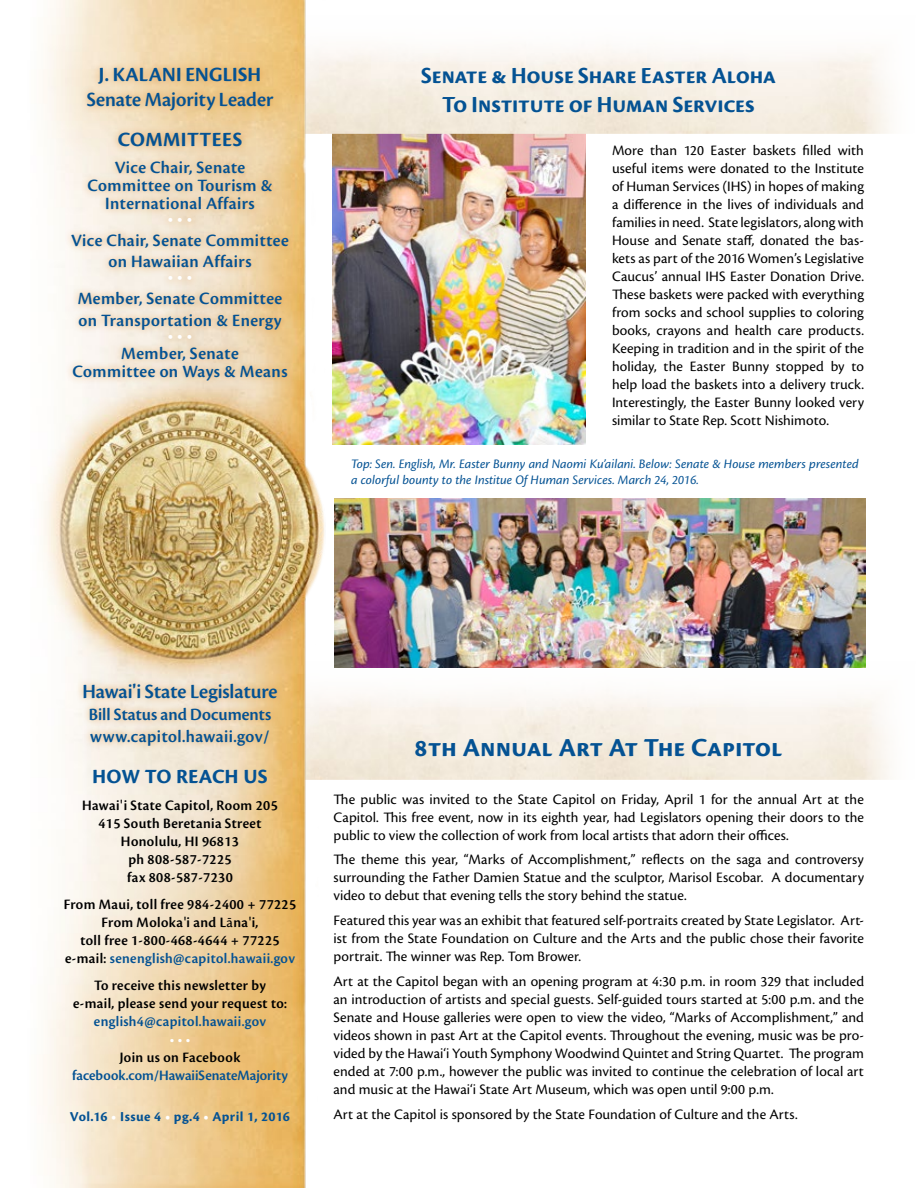
<style>
.page{position:relative;width:918px;height:1188px;background:#fff}
.page>*{position:absolute;margin:0;border:0;box-sizing:border-box;transform-origin:0 0}
.t1{font:700 27px "Cronos Pro";color:#045293}
.t2{font:24px/28.8px "Cronos Pro Bold Disp";color:#045293;text-align:center}
.t3{font:21px "Cronos Pro Semibold Disp";color:#045293}
.t4{font:21px "Cronos Pro Bold Disp";letter-spacing:.01em;color:#045293}
.t5{font:21px "Cronos Pro Bold Capt";letter-spacing:-.005em;color:#045293}
.t6{font:21px "Cronos Pro Bold Subh";letter-spacing:.02em;color:#045293}
.t7{font:18px/18px "Cronos Pro Semibold Disp";letter-spacing:.025em;color:#045293;text-align:center}
.t8{font:18px "Cronos Pro Semibold Disp";color:#fff}
.t9{font:15px/18px "Cronos Pro";letter-spacing:.005em;color:#000;text-align:justify}
.t10{font:15px/18px "Cronos Pro Semibold Disp";letter-spacing:.025em;color:#000;text-align:center}
.t11{font:15px "Cronos Pro Semibold Disp";letter-spacing:.015em;color:#045293}
.t12{font:15px "Cronos Pro Semibold Disp";color:#fff}
.t13{font:700 14.25px "Cronos Pro";letter-spacing:.005em;color:#045293}
.t14{font:italic 13.5px/16.2px "Cronos Pro";letter-spacing:.005em;color:#045293}
.s1{font-family:"Cronos Pro Bold Disp"}
.s2{font-family:"Calibri"}
.s3{font-family:"Cronos Pro"}
.s4{color:#045293}
.s5{color:#fff}
</style>
<div class="page">
<img style="left:333px;top:133px;width:252px;height:312px">
<img style="left:334px;top:498px;width:532px;height:160px">
<img style="left:333px;top:658px;width:557px;height:121px">
<img style="left:43px;top:0;width:290px;height:1188px">
<div style="left:64px;top:59px;width:232px;height:329px;background:#df943c;opacity:.75"></div>
<div style="left:75px;top:676px;width:210px;height:77px;background:#df943c;opacity:.75"></div>
<h3 class="t4" style="left:99px;top:62px;width:164px">J. KALANI ENGLISH</h3>
<h3 class="t3" style="left:87px;top:87px;width:188px">Senate Majority Leader</h3>
<h3 class="t6" style="left:118px;top:128px;width:126px">COMMITTEES</h3>
<p class="t7" style="left:88px;top:159px;width:186px">Vice Chair, Senate<br>Committee on Tourism &amp;<br>International Affairs</p>
<p class="t8" style="left:168px;top:208px;width:26px">• • •</p>
<p class="t7" style="left:71px;top:230px;width:219px;line-height:21.6px">Vice Chair, Senate Committee on Hawaiian Affairs</p>
<p class="t8" style="left:168px;top:267px;width:26px">• • •</p>
<p class="t7" style="left:78px;top:288px;width:206px;line-height:21.6px;text-align:left">Member, Senate Committee on Transportation &amp; Energy</p>
<p class="t8" style="left:168px;top:325px;width:26px">• • •</p>
<p class="t7" style="left:73px;top:344px;width:217px">Member, Senate<br>Committee on Ways &amp; Means</p>
<h2 class="t2" style="left:421px;top:62px;width:356px">Senate &amp; House Share Easter Aloha<br>To Institute of Human Services</h2>
<p class="t9" style="left:612px;top:142px;width:254px">More than 120 Easter baskets filled with useful items were donated to the Institute of Human Services (IHS) in hopes of making a difference in the lives of individuals and families in need. State legislators, along with House and Senate staff, donated the bas&shy;kets as part of the 2016 Women’s Legislative Caucus’ annual IHS Easter Donation Drive.<br>These baskets were packed with everything from socks and school supplies to coloring books, crayons and health care products.<br>Keeping in tradition and in the spirit of the holiday, the Easter Bunny stopped by to help load the baskets into a delivery truck.<br>Interestingly, the Easter Bunny looked very similar to State Rep. Scott Nishimoto.</p>
<p class="t14" style="left:351px;top:455px;width:509px">Top: Sen. English, Mr. Easter Bunny and Naomi Ku’ailani. Below: Senate &amp; House members presented a colorful bounty to the Institue Of Human Services. March 24, 2016.</p>
<h3 class="t3" style="left:82px;top:680px;width:197px">Hawai<span class="s1">'</span>i State Legislature</h3>
<p class="t7" style="left:89px;top:704px;width:184px;line-height:21.6px;text-align:left">Bill Status and Documents www.capitol.hawaii.gov/</p>
<h3 class="t5" style="left:92px;top:764px;width:177px">HOW TO REACH US</h3>
<p class="t10" style="left:82px;top:796px;width:197px">Hawai<span class="s2">'</span>i State Capitol, Room 205<br>415 South Beretania Street<br>Honolulu, HI 96813<br>ph 808-587-7225<br>fax 808-587-7230</p>
<p class="t10" style="left:64px;top:895px;width:234px">From Maui, toll free 984-2400 + 77225<br>From Moloka<span class="s2">'</span>i and L<span class="s3">ā</span>na<span class="s2">'</span>i,<br>toll free 1-800-468-4644 + 77225 e-mail: <span class="s4">senenglish@capitol.hawaii.gov</span></p>
<p class="t10" style="left:73px;top:976px;width:215px">To receive this newsletter by e-mail, please send your request to:</p>
<p class="t11" style="left:94px;top:1013px;width:174px">english4@capitol.hawaii.gov</p>
<p class="t12" style="left:170px;top:1031px;width:22px">• • •</p>
<p class="t10" style="left:120px;top:1048px;width:122px">Join us on Facebook</p>
<p class="t11" style="left:72px;top:1067px;width:217px">facebook.com/HawaiiSenateMajority</p>
<p class="t13" style="left:70px;top:1109px;width:222px">Vol.16 <span class="s5">•</span> Issue 4 <span class="s5">•</span> pg.4 <span class="s5">•</span> April 1, 2016</p>
<h1 class="t1" style="left:415px;top:732px;width:369px">8th Annual Art At The Capitol</h1>
<p class="t9" style="left:334px;top:790px;width:532px">The public was invited to the State Capitol on Friday, April 1 for the annual Art at the Capitol. This free event, now in its eighth year, had Legislators opening their doors to the public to view the collection of work from local artists that adorn their offices.</p>
<p class="t9" style="left:334px;top:851px;width:532px">The theme this year, “Marks of Accomplishment,” reflects on the saga and controversy surrounding the Father Damien Statue and the sculptor, Marisol Escobar. A documentary video to debut that evening tells the story behind the statue.</p>
<p class="t9" style="left:334px;top:912px;width:532px">Featured this year was an exhibit that featured self-portraits created by State Legislator. Art&shy;ist from the State Foundation on Culture and the Arts and the public chose their favorite portrait. The winner was Rep. Tom Brower.</p>
<p class="t9" style="left:334px;top:972px;width:532px">Art at the Capitol began with an opening program at 4:30 p.m. in room 329 that included an introduction of artists and special guests. Self-guided tours started at 5:00 p.m. and the Senate and House galleries were open to view the video, “Marks of Accomplishment,” and videos shown in past Art at the Capitol events. Throughout the evening, music was be pro&shy;vided by the Hawai‘i Youth Symphony Woodwind Quintet and String Quartet. The program ended at 7:00 p.m., however the public was invited to continue the celebration of local art and music at the Hawai‘i State Art Museum, which was open until 9:00 p.m.</p>
<p class="t9" style="left:334px;top:1105px;width:466px">Art at the Capitol is sponsored by the State Foundation of Culture and the Arts.</p>
</div>
